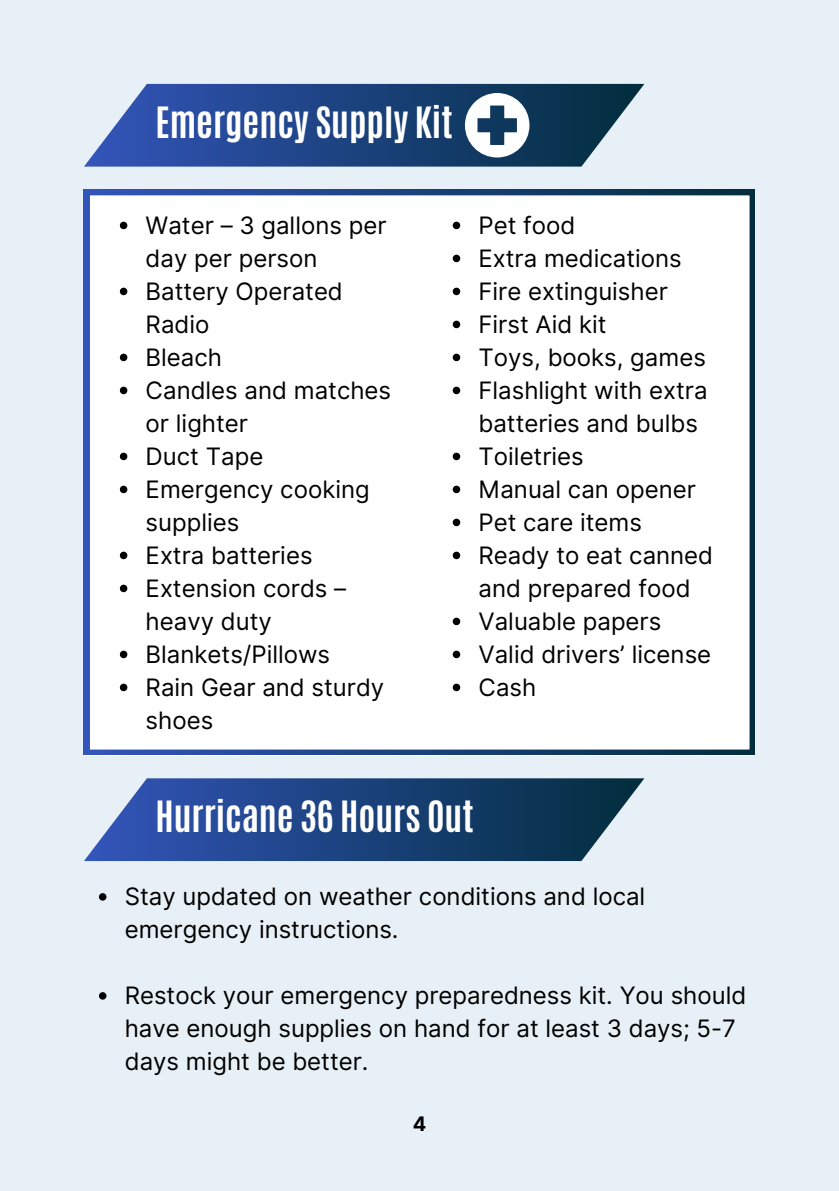
<style>
.page{position:relative;width:839px;height:1191px;background:#fff}
.page>*{position:absolute;margin:0;border:0;box-sizing:border-box;transform-origin:0 0}
.t1{font:700 36px "Antonio";color:#fff}
.t2{font:24px/33px "Inter";color:#000}
.t3{font:700 20px "Inter";color:#000}
</style>
<div class="page">
<div style="left:0;top:0;width:838px;height:1191px;background:#e7f0f6"></div>
<svg style="left:84px;top:84px;width:560px;height:83px;background:#36588e"></svg>
<div style="left:84px;top:189px;width:670px;height:566px;background:#fff"></div>
<svg style="left:84px;top:778px;width:560px;height:83px;background:#325589"></svg>
<svg style="left:465px;top:93px;width:64px;height:65px;background:#96a8b8"></svg>
<svg style="left:120px;top:222px;width:7px;height:7px"></svg>
<svg style="left:120px;top:288px;width:7px;height:7px"></svg>
<svg style="left:120px;top:354px;width:7px;height:7px"></svg>
<svg style="left:120px;top:387px;width:7px;height:7px"></svg>
<svg style="left:120px;top:453px;width:7px;height:7px"></svg>
<svg style="left:120px;top:486px;width:7px;height:7px"></svg>
<svg style="left:120px;top:552px;width:7px;height:7px"></svg>
<svg style="left:120px;top:585px;width:7px;height:7px"></svg>
<svg style="left:120px;top:651px;width:7px;height:7px"></svg>
<svg style="left:120px;top:684px;width:7px;height:7px"></svg>
<svg style="left:452px;top:222px;width:8px;height:7px"></svg>
<svg style="left:452px;top:255px;width:8px;height:7px"></svg>
<svg style="left:452px;top:288px;width:8px;height:7px"></svg>
<svg style="left:452px;top:321px;width:8px;height:7px"></svg>
<svg style="left:452px;top:354px;width:8px;height:7px"></svg>
<svg style="left:452px;top:387px;width:8px;height:7px"></svg>
<svg style="left:452px;top:453px;width:8px;height:7px"></svg>
<svg style="left:452px;top:486px;width:8px;height:7px"></svg>
<svg style="left:452px;top:519px;width:8px;height:7px"></svg>
<svg style="left:452px;top:552px;width:8px;height:7px"></svg>
<svg style="left:452px;top:618px;width:8px;height:7px"></svg>
<svg style="left:452px;top:651px;width:8px;height:7px"></svg>
<svg style="left:452px;top:684px;width:8px;height:7px"></svg>
<svg style="left:99px;top:893px;width:7px;height:8px"></svg>
<svg style="left:99px;top:992px;width:7px;height:8px"></svg>
<h1 class="t1" style="left:155px;top:97px;width:298px">Emergency Supply Kit</h1>
<p class="t2" style="left:146px;top:208px;width:242px">Water – 3 gallons per day per person</p>
<p class="t2" style="left:146px;top:274px;width:199px">Battery Operated<br>Radio</p>
<p class="t2" style="left:146px;top:340px;width:78px">Bleach</p>
<p class="t2" style="left:146px;top:373px;width:247px">Candles and matches or lighter</p>
<p class="t2" style="left:146px;top:439px;width:119px">Duct Tape</p>
<p class="t2" style="left:146px;top:472px;width:225px">Emergency cooking supplies</p>
<p class="t2" style="left:146px;top:538px;width:168px">Extra batteries</p>
<p class="t2" style="left:146px;top:571px;width:202px">Extension cords – heavy duty</p>
<p class="t2" style="left:146px;top:637px;width:186px">Blankets/Pillows</p>
<p class="t2" style="left:146px;top:670px;width:240px">Rain Gear and sturdy shoes</p>
<p class="t2" style="left:478px;top:208px;width:98px">Pet food</p>
<p class="t2" style="left:478px;top:241px;width:205px">Extra medications</p>
<p class="t2" style="left:478px;top:274px;width:191px">Fire extinguisher</p>
<p class="t2" style="left:478px;top:307px;width:130px">First Aid kit</p>
<p class="t2" style="left:478px;top:340px;width:229px">Toys, books, games</p>
<p class="t2" style="left:478px;top:373px;width:230px">Flashlight with extra batteries and bulbs</p>
<p class="t2" style="left:478px;top:439px;width:107px">Toiletries</p>
<p class="t2" style="left:478px;top:472px;width:219px">Manual can opener</p>
<p class="t2" style="left:478px;top:505px;width:165px">Pet care items</p>
<p class="t2" style="left:478px;top:538px;width:236px">Ready to eat canned and prepared food</p>
<p class="t2" style="left:478px;top:604px;width:184px">Valuable papers</p>
<p class="t2" style="left:478px;top:637px;width:234px">Valid drivers’ license</p>
<p class="t2" style="left:478px;top:670px;width:59px">Cash</p>
<h1 class="t1" style="left:155px;top:791px;width:320px">Hurricane 36 Hours Out</h1>
<p class="t2" style="left:125px;top:880px;width:522px">Stay updated on weather conditions and local emergency instructions.</p>
<p class="t2" style="left:125px;top:979px;width:623px">Restock your emergency preparedness kit. You should have enough supplies on hand for at least 3 days; 5-7 days might be better.</p>
<p class="t3" style="left:413px;top:1112px;width:15px">4</p>
</div>
